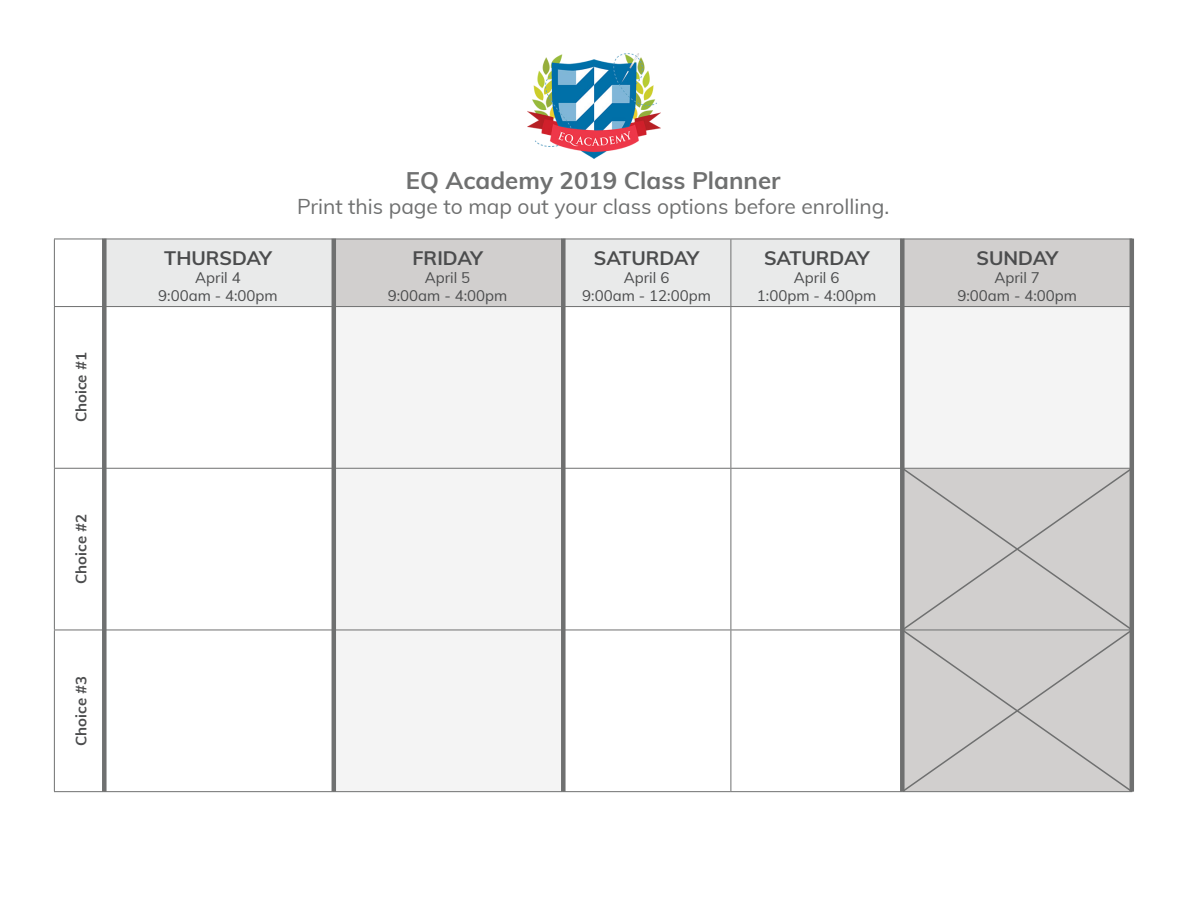
<style>
.page{position:relative;width:1188px;height:918px;background:#fff}
.page>*{position:absolute;margin:0;border:0;box-sizing:border-box;transform-origin:0 0}
.t1{font:700 24px "Muli";color:#6f7070}
.t2{font:21px "Muli";color:#6f7070}
.Day{font:700 19.5px "Muli";color:#4b4c4d}
.Date_Time{font:15px "Muli";color:#4b4c4d}
.t3{font:700 15px "Muli";color:#4b4c4d}
</style>
<div class="page">
<div style="left:107px;top:240px;width:225px;height:66px;background:#e9eaea"></div>
<svg style="left:336px;top:240px;width:794px;height:66px;fill:#d1cfce"></svg>
<svg style="left:336px;top:307px;width:794px;height:484px"></svg>
<hr style="left:54px;top:239px;width:49px;height:1px;background:#6f7070">
<hr style="left:54px;top:239px;width:1px;height:67px;background:#6f7070">
<hr style="left:103px;top:239px;width:230px;height:1px;background:#6f7070">
<hr style="left:333px;top:239px;width:229px;height:1px;background:#6f7070">
<hr style="left:562px;top:239px;width:169px;height:1px;background:#6f7070">
<hr style="left:731px;top:239px;width:171px;height:1px;background:#6f7070">
<hr style="left:731px;top:239px;width:1px;height:67px;background:#6f7070">
<hr style="left:902px;top:239px;width:230px;height:1px;background:#6f7070">
<hr style="left:54px;top:306px;width:49px;height:1px;background:#6f7070">
<hr style="left:54px;top:307px;width:1px;height:161px;background:#6f7070">
<hr style="left:103px;top:306px;width:230px;height:1px;background:#6f7070">
<hr style="left:333px;top:306px;width:229px;height:1px;background:#6f7070">
<hr style="left:562px;top:306px;width:169px;height:1px;background:#6f7070">
<hr style="left:731px;top:306px;width:171px;height:1px;background:#6f7070">
<hr style="left:731px;top:307px;width:1px;height:161px;background:#6f7070">
<hr style="left:902px;top:306px;width:230px;height:1px;background:#6f7070">
<hr style="left:54px;top:468px;width:49px;height:1px;background:#6f7070">
<hr style="left:54px;top:469px;width:1px;height:161px;background:#6f7070">
<hr style="left:103px;top:468px;width:230px;height:1px;background:#6f7070">
<hr style="left:333px;top:468px;width:229px;height:1px;background:#6f7070">
<hr style="left:562px;top:468px;width:169px;height:1px;background:#6f7070">
<hr style="left:731px;top:468px;width:171px;height:1px;background:#6f7070">
<hr style="left:731px;top:469px;width:1px;height:161px;background:#6f7070">
<hr style="left:902px;top:468px;width:230px;height:1px;background:#6f7070">
<hr style="left:54px;top:630px;width:49px;height:1px;background:#6f7070">
<hr style="left:54px;top:630px;width:1px;height:161px;background:#6f7070">
<hr style="left:103px;top:630px;width:230px;height:1px;background:#6f7070">
<hr style="left:333px;top:630px;width:229px;height:1px;background:#6f7070">
<hr style="left:562px;top:630px;width:169px;height:1px;background:#6f7070">
<hr style="left:731px;top:630px;width:171px;height:1px;background:#6f7070">
<hr style="left:731px;top:630px;width:1px;height:161px;background:#6f7070">
<hr style="left:54px;top:791px;width:49px;height:1px;background:#6f7070">
<hr style="left:103px;top:791px;width:230px;height:1px;background:#6f7070">
<hr style="left:333px;top:791px;width:229px;height:1px;background:#6f7070">
<hr style="left:562px;top:791px;width:169px;height:1px;background:#6f7070">
<hr style="left:731px;top:791px;width:171px;height:1px;background:#6f7070">
<hr style="left:902px;top:791px;width:230px;height:1px;background:#6f7070">
<div style="left:905px;top:469px;width:225px;height:322px;background:#d1cfce"></div>
<img style="left:528px;top:53px;width:132px;height:105px">
<div style="left:102px;top:239px;width:5px;height:553px;background:#6f7070"></div>
<hr style="left:332px;top:239px;width:4px;height:553px;background:#6f7070">
<div style="left:561px;top:239px;width:5px;height:553px;background:#6f7070"></div>
<div style="left:900px;top:239px;width:5px;height:553px;background:#6f7070"></div>
<hr style="left:1130px;top:239px;width:4px;height:553px;background:#6f7070">
<p class="t3" style="left:70px;top:422px;width:72px;rotate:-90deg">Choice #1</p>
<p class="t3" style="left:70px;top:584px;width:72px;rotate:-90deg">Choice #2</p>
<p class="t3" style="left:70px;top:746px;width:72px;rotate:-90deg">Choice #3</p>
<p class="Day" style="left:164px;top:243px;width:109px">THURSDAY</p>
<p class="Date_Time" style="left:195px;top:266px;width:47px">April 4</p>
<p class="Date_Time" style="left:158px;top:284px;width:121px">9:00am - 4:00pm</p>
<p class="t1" style="left:406px;top:163px;width:376px">EQ Academy 2019 Class Planner</p>
<p class="t2" style="left:297px;top:191px;width:594px">Print this page to map out your class options before enrolling.</p>
<p class="Day" style="left:412px;top:243px;width:72px">FRIDAY</p>
<p class="Date_Time" style="left:425px;top:266px;width:47px">April 5</p>
<p class="Date_Time" style="left:388px;top:284px;width:121px">9:00am - 4:00pm</p>
<p class="Day" style="left:594px;top:243px;width:107px">SATURDAY</p>
<p class="Date_Time" style="left:624px;top:266px;width:47px">April 6</p>
<p class="Date_Time" style="left:582px;top:284px;width:130px">9:00am - 12:00pm</p>
<p class="Day" style="left:764px;top:243px;width:107px">SATURDAY</p>
<p class="Date_Time" style="left:794px;top:266px;width:47px">April 6</p>
<p class="Date_Time" style="left:757px;top:284px;width:121px">1:00pm - 4:00pm</p>
<p class="Day" style="left:977px;top:243px;width:83px">SUNDAY</p>
<p class="Date_Time" style="left:994px;top:266px;width:47px">April 7</p>
<p class="Date_Time" style="left:957px;top:284px;width:121px">9:00am - 4:00pm</p>
</div>
